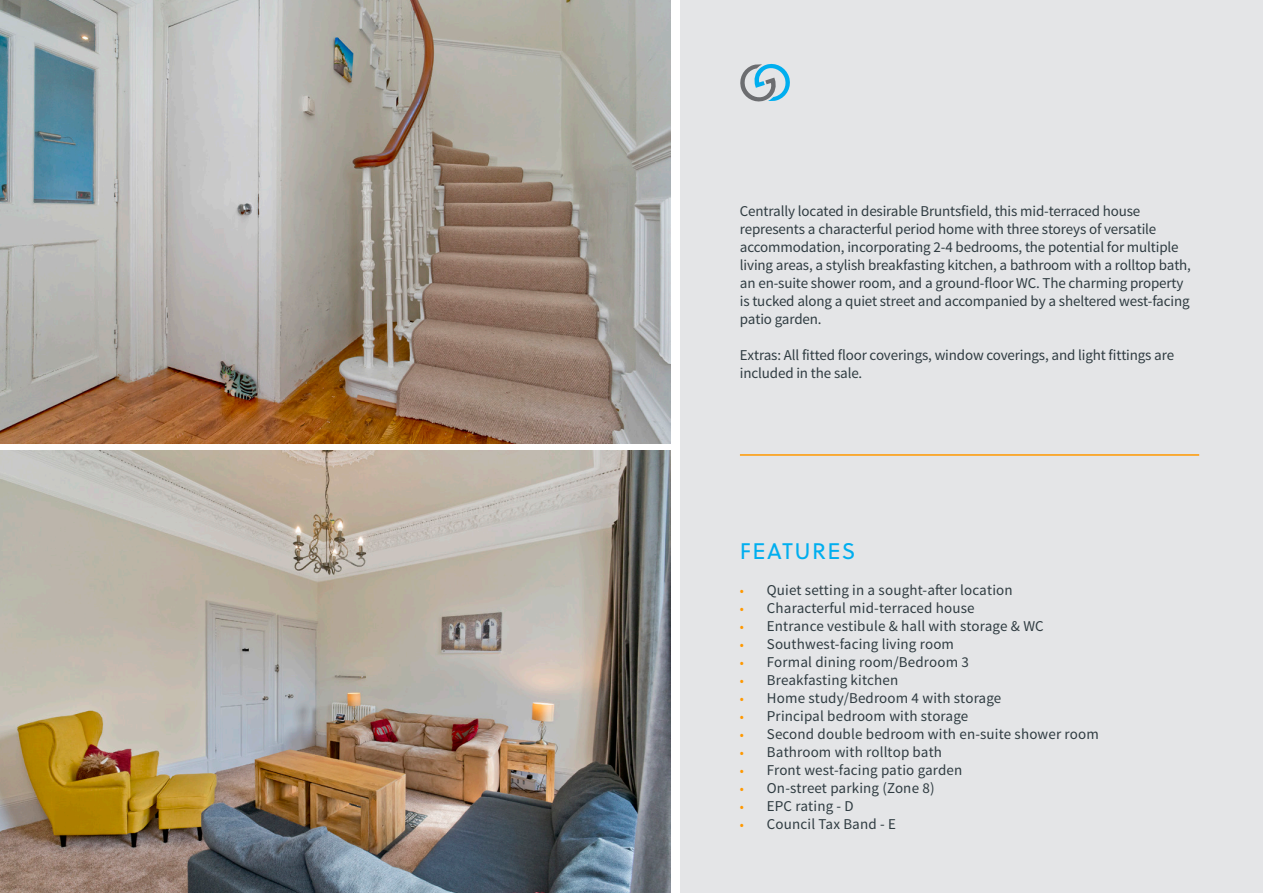
<style>
.page{position:relative;width:1263px;height:893px;background:#fff}
.page>*{position:absolute;margin:0;border:0;box-sizing:border-box;transform-origin:0 0}
.t1{font:22.5px "Soleil";letter-spacing:.06em;color:#00aeef}
.t2{font:15px/18px "Source Sans Pro";letter-spacing:-.01em;color:#2f3b41}
.t3{font:15px "Source Sans Pro";letter-spacing:.01em;color:#2f3b41}
.s1{font-size:13.5px;color:#ff9800}
</style>
<div class="page">
<div style="left:680px;top:0;width:583px;height:893px;background:#e4e5e7"></div>
<img style="left:0;top:451px;width:671px;height:442px">
<img style="left:0;top:0;width:671px;height:443px">
<svg style="left:740px;top:64px;width:50px;height:38px"></svg>
<hr style="left:740px;top:454px;width:459px;height:2px;background:#ff9800">
<p class="t2" style="left:740px;top:202px;width:453px">Centrally located in desirable Bruntsfield, this mid-terraced house represents a characterful period home with three storeys of versatile accommodation, incorporating 2-4 bedrooms, the potential for multiple living areas, a stylish breakfasting kitchen, a bathroom with a rolltop bath, an en-suite shower room, and a ground-floor WC. The charming property is tucked along a quiet street and accompanied by a sheltered west-facing patio garden.</p>
<p class="t2" style="left:740px;top:346px;width:436px">Extras: All fitted floor coverings, window coverings, and light fittings are included in the sale.</p>
<p class="t1" style="left:740px;top:535px;width:117px">FEATURES</p>
<p class="t3" style="left:740px;top:581px;width:274px"><span class="s1">•</span> Quiet setting in a sought-after location</p>
<p class="t3" style="left:740px;top:599px;width:236px"><span class="s1">•</span> Characterful mid-terraced house</p>
<p class="t3" style="left:740px;top:617px;width:305px"><span class="s1">•</span> Entrance vestibule &amp; hall with storage &amp; WC</p>
<p class="t3" style="left:740px;top:635px;width:216px"><span class="s1">•</span> Southwest-facing living room</p>
<p class="t3" style="left:740px;top:653px;width:230px"><span class="s1">•</span> Formal dining room/Bedroom 3</p>
<p class="t3" style="left:740px;top:671px;width:160px"><span class="s1">•</span> Breakfasting kitchen</p>
<p class="t3" style="left:740px;top:689px;width:263px"><span class="s1">•</span> Home study/Bedroom 4 with storage</p>
<p class="t3" style="left:740px;top:707px;width:230px"><span class="s1">•</span> Principal bedroom with storage</p>
<p class="t3" style="left:740px;top:725px;width:360px"><span class="s1">•</span> Second double bedroom with en-suite shower room</p>
<p class="t3" style="left:740px;top:743px;width:204px"><span class="s1">•</span> Bathroom with rolltop bath</p>
<p class="t3" style="left:740px;top:761px;width:224px"><span class="s1">•</span> Front west-facing patio garden</p>
<p class="t3" style="left:740px;top:779px;width:196px"><span class="s1">•</span> On-street parking (Zone 8)</p>
<p class="t3" style="left:740px;top:797px;width:115px"><span class="s1">•</span> EPC rating - D</p>
<p class="t3" style="left:740px;top:815px;width:157px"><span class="s1">•</span> Council Tax Band - E</p>
</div>
